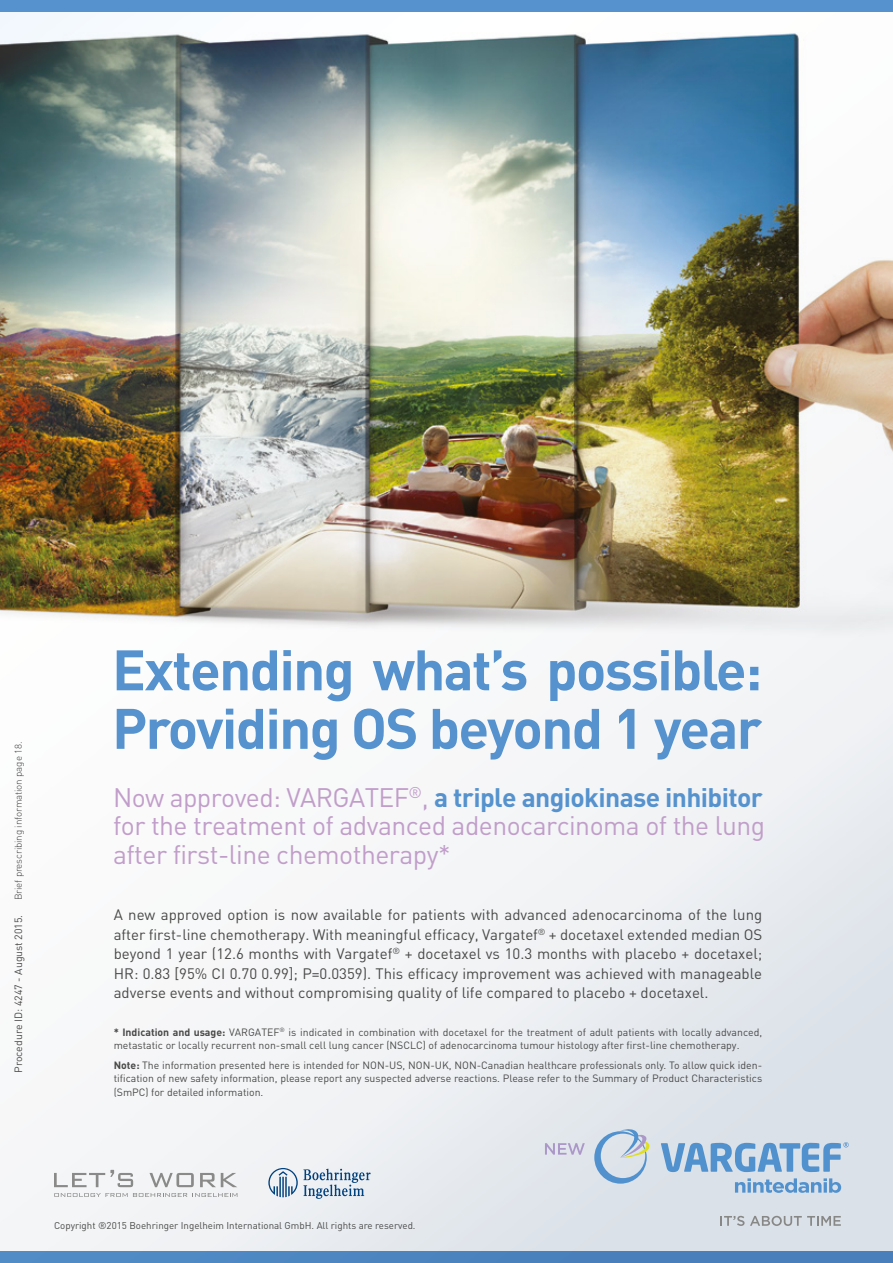
<style>
.page{position:relative;width:893px;height:1263px;background:#fff}
.page>*{position:absolute;margin:0;border:0;box-sizing:border-box;transform-origin:0 0}
.t1{font:700 56.1px/58.5px "DIN Pro";letter-spacing:-.03em;color:#5592ce}
.t2{font:26.4px/28.5px "DIN Pro";letter-spacing:-.02em;color:#c19eca;text-align:justify}
.t3{font:15px/19.5px "DIN Pro";color:#494948;text-align:justify}
.t4{font:10.5px/13.5px "DIN Pro";color:#494948}
.t5{font:9.75px "DIN Pro";color:#494948}
.t6{font:300 9.75px "DIN";letter-spacing:-.01em;color:#3b3b3a}
.s1{font-weight:700;color:#5592ce}
.s2{font-weight:700}
</style>
<div class="page">
<img style="left:0;top:11px;width:893px;height:1241px">
<img style="left:0;top:16px;width:893px;height:675px">
<div style="left:0;top:0;width:893px;height:11px;background:#5592ce"></div>
<div style="left:0;top:1252px;width:893px;height:11px;background:#4b83bd"></div>
<svg style="left:268px;top:1168px;width:103px;height:31px"></svg>
<svg style="left:54px;top:1193px;width:183px;height:4px"></svg>
<svg style="left:54px;top:1170px;width:183px;height:17px"></svg>
<svg style="left:545px;top:1143px;width:40px;height:12px"></svg>
<svg style="left:735px;top:1178px;width:106px;height:15px;background:#9bbcdb"></svg>
<svg style="left:661px;top:1142px;width:188px;height:30px;background:#94b8da"></svg>
<svg style="left:720px;top:1216px;width:121px;height:10px"></svg>
<svg style="left:594px;top:1128px;width:57px;height:55px;background:#bdcfde"></svg>
<p class="t6" style="left:12px;top:900px;width:160px;rotate:-90deg">Brief prescribing information page 18.</p>
<h1 class="t1" style="left:112px;top:638px;width:652px">Extending what’s possible:<br>Providing OS beyond 1 year</h1>
<h2 class="t2" style="left:113px;top:782px;width:654px">Now approved: VARGATEF<sup>®</sup>, <span class="s1">a triple angiokinase inhibitor </span>for the treatment of advanced adenocarcinoma of the lung after first-line chemotherapy*</h2>
<p class="t4" style="left:11px;top:1073px;width:159px;rotate:-90deg">Procedure ID: 4247 - August 2015.</p>
<p class="t3" style="left:114px;top:905px;width:650px">A new approved option is now available for patients with advanced adenocarcinoma of the lung after first-line chemotherapy. With meaningful efficacy, Vargatef<sup>®</sup> + docetaxel extended median OS beyond 1 year (12.6 months with Vargatef<sup>®</sup> + docetaxel vs 10.3 months with placebo + docetaxel; HR: 0.83 [95% CI 0.70 0.99]; P=0.0359). This efficacy improvement was achieved with manageable adverse events and without compromising quality of life compared to placebo + docetaxel.</p>
<p class="t4" style="left:114px;top:1025px;width:650px"><span class="s2">* Indication and usage:</span> VARGATEF<sup>®</sup> is indicated in combination with docetaxel for the treatment of adult patients with locally advanced, metastatic or locally recurrent non-small cell lung cancer (NSCLC) of adenocarcinoma tumour histology after first-line chemotherapy.</p>
<p class="t4" style="left:114px;top:1058px;width:650px;text-align:justify"><span class="s2">Note:</span> The information presented here is intended for NON-US, NON-UK, NON-Canadian healthcare professionals only. To allow quick iden&shy;tification of new safety information, please report any suspected adverse reactions. Please refer to the Summary of Product Characteristics (SmPC) for detailed information.</p>
<p class="t5" style="left:54px;top:1218px;width:363px">Copyright ®2015 Boehringer Ingelheim International GmbH. All rights are reserved.</p>
</div>
